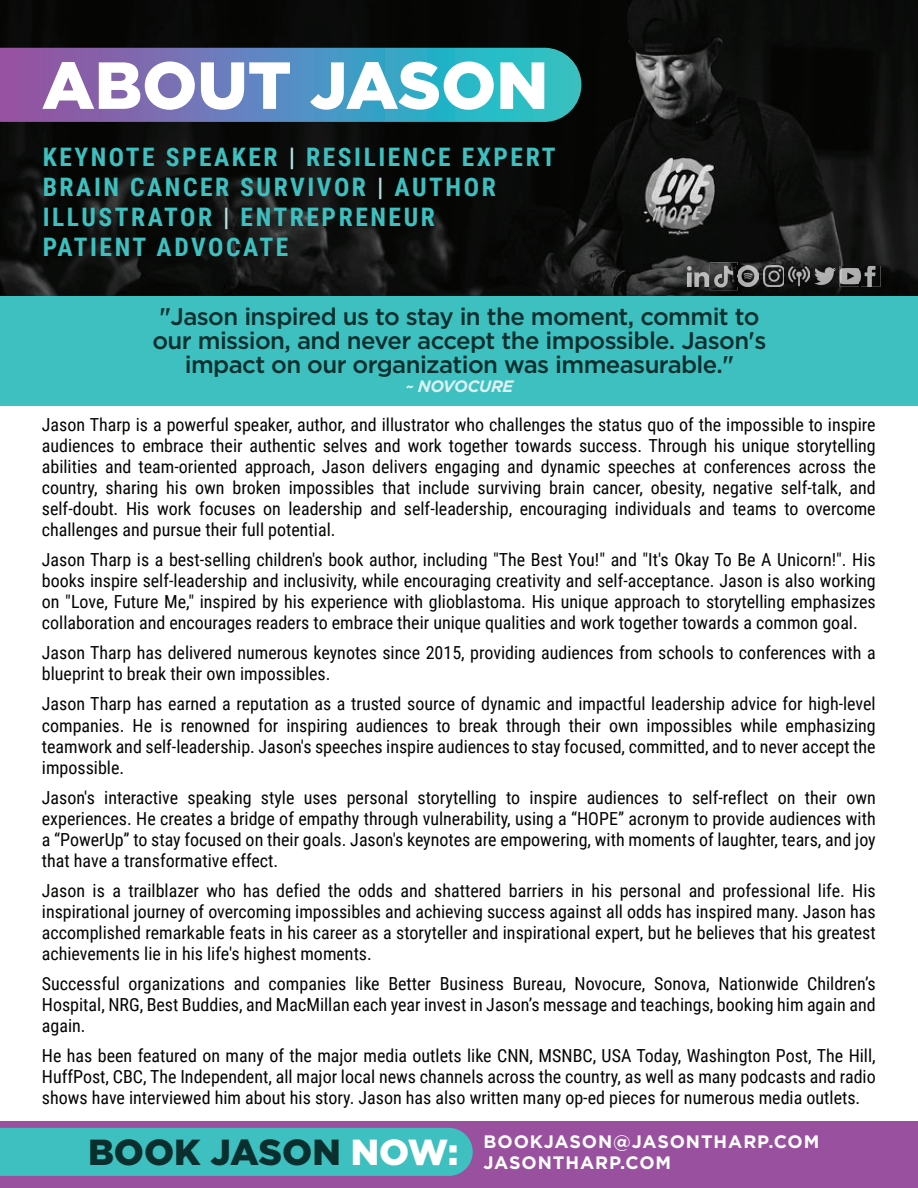
<style>
.page{position:relative;width:918px;height:1188px;background:#fff}
.page>*{position:absolute;margin:0;border:0;box-sizing:border-box;transform-origin:0 0}
.t1{font:900 66.45px "Gotham";color:#fff}
.t2{font:900 36.3px "Gotham";color:#0b2f2f}
.t3{font:700 25.5px/30px "Roboto Condensed";letter-spacing:.1em;color:#3dc0bf}
.t4{font:500 24px/24px "Gotham";letter-spacing:-.025em;color:#0b2f2f;text-align:center}
.t5{font:18px/21px "Roboto Condensed";color:#040503;text-align:justify}
.t6{font:700 18px/21px "Gotham";letter-spacing:.05em;color:#fff}
.t7{font:italic 700 16.5px "Gotham";letter-spacing:-.025em;color:#daf0f2}
.s1{color:#b5e1e3}
.s2{color:#fff}
</style>
<div class="page">
<img style="left:0;top:0;width:918px;height:296px">
<svg style="left:0;top:48px;width:581px;height:74px;background:#578ab8"></svg>
<img style="left:840px;top:266px;width:40px;height:21px">
<img style="left:763px;top:266px;width:21px;height:21px">
<img style="left:687px;top:266px;width:21px;height:21px">
<img style="left:789px;top:266px;width:21px;height:21px">
<img style="left:738px;top:266px;width:20px;height:21px">
<img style="left:710px;top:263px;width:28px;height:27px">
<svg style="left:737px;top:266px;width:1px;height:21px"></svg>
<img style="left:815px;top:266px;width:21px;height:21px">
<svg style="left:860px;top:266px;width:1px;height:21px"></svg>
<div style="left:0;top:1121px;width:918px;height:67px;background:#99519f"></div>
<div style="left:0;top:1128px;width:473px;height:48px;background:#3dc0bf"></div>
<div style="left:0;top:296px;width:918px;height:109px;background:#3dc0bf"></div>
<h1 class="t1" style="left:42px;top:40px;width:508px">ABOUT JASON</h1>
<h3 class="t3" style="left:43px;top:141px;width:514px">KEYNOTE SPEAKER <span class="s1">|</span> RESILIENCE EXPERT<br>BRAIN CANCER SURVIVOR <span class="s1">|</span> AUTHOR<br>ILLUSTRATOR <span class="s1">|</span> ENTREPRENEUR<br>PATIENT ADVOCATE</h3>
<h3 class="t4" style="left:152px;top:304px;width:616px">"Jason inspired us to stay in the moment, commit to our mission, and never accept the impossible. Jason's impact on our organization was immeasurable."</h3>
<p class="t7" style="left:405px;top:375px;width:110px">~ NOVOCURE</p>
<p class="t5" style="left:42px;top:414px;width:835px">Jason Tharp is a powerful speaker, author, and illustrator who challenges the status quo of the impossible to inspire audiences to embrace their authentic selves and work together towards success. Through his unique storytelling abilities and team-oriented approach, Jason delivers engaging and dynamic speeches at conferences across the country, sharing his own broken impossibles that include surviving brain cancer, obesity, negative self-talk, and self-doubt. His work focuses on leadership and self-leadership, encouraging individuals and teams to overcome challenges and pursue their full potential.</p>
<p class="t5" style="left:42px;top:549px;width:835px">Jason Tharp is a best-selling children's book author, including "The Best You!" and "It's Okay To Be A Unicorn!". His books inspire self-leadership and inclusivity, while encouraging creativity and self-acceptance. Jason is also working on "Love, Future Me," inspired by his experience with glioblastoma. His unique approach to storytelling emphasizes collaboration and encourages readers to embrace their unique qualities and work together towards a common goal.</p>
<p class="t5" style="left:42px;top:642px;width:835px">Jason Tharp has delivered numerous keynotes since 2015, providing audiences from schools to conferences with a blueprint to break their own impossibles.</p>
<p class="t5" style="left:42px;top:693px;width:835px">Jason Tharp has earned a reputation as a trusted source of dynamic and impactful leadership advice for high-level companies. He is renowned for inspiring audiences to break through their own impossibles while emphasizing teamwork and self-leadership. Jason's speeches inspire audiences to stay focused, committed, and to never accept the impossible.</p>
<p class="t5" style="left:42px;top:786px;width:835px">Jason's interactive speaking style uses personal storytelling to inspire audiences to self-reflect on their own experiences. He creates a bridge of empathy through vulnerability, using a “HOPE” acronym to provide audiences with a “PowerUp” to stay focused on their goals. Jason's keynotes are empowering, with moments of laughter, tears, and joy that have a transformative effect.</p>
<p class="t5" style="left:42px;top:879px;width:835px">Jason is a trailblazer who has defied the odds and shattered barriers in his personal and professional life. His inspirational journey of overcoming impossibles and achieving success against all odds has inspired many. Jason has accomplished remarkable feats in his career as a storyteller and inspirational expert, but he believes that his greatest achievements lie in his life's highest moments.</p>
<p class="t5" style="left:42px;top:972px;width:835px">Successful organizations and companies like Better Business Bureau, Novocure, Sonova, Nationwide Children’s Hospital, NRG, Best Buddies, and MacMillan each year invest in Jason’s message and teachings, booking him again and again.</p>
<p class="t5" style="left:42px;top:1044px;width:835px">He has been featured on many of the major media outlets like CNN, MSNBC, USA Today, Washington Post, The Hill, HuffPost, CBC, The Independent, all major local news channels across the country, as well as many podcasts and radio shows have interviewed him about his story. Jason has also written many op-ed pieces for numerous media outlets.</p>
<h2 class="t2" style="left:88px;top:1127px;width:372px">BOOK JASON <span class="s2">NOW:</span></h2>
<p class="t6" style="left:484px;top:1131px;width:337px">BOOKJASON@JASONTHARP.COM<br>JASONTHARP.COM</p>
</div>
